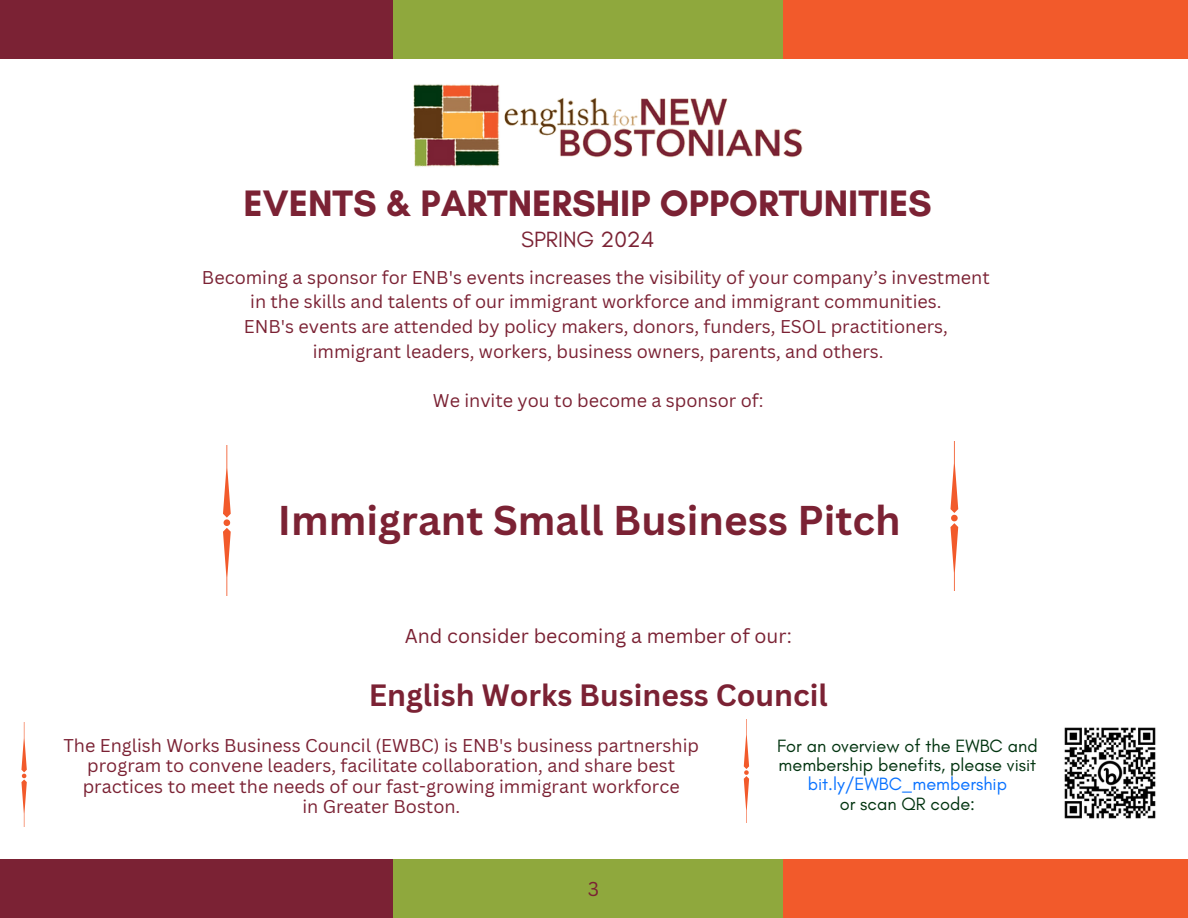
<style>
.page{position:relative;width:1188px;height:918px;background:#fff}
.page>*{position:absolute;margin:0;border:0;box-sizing:border-box;transform-origin:0 0}
.t1{font:700 40.5px "Canva Sans";color:#7b2234}
.t2{font:700 37.5px "Glacial Indifference";color:#7b2234}
.t3{font:700 30px "Canva Sans";color:#7b2234}
.t4{font:22.5px "Glacial Indifference";color:#7b2234}
.t5{font:19.5px "Canva Sans";color:#7b2234}
.t6{font:18.15px/19.4px "Glacial Indifference";color:#023410}
.t7{font:18.15px "Glacial Indifference";color:#0972ff}
.t8{font:18px/20.2px "Canva Sans";color:#7b2234;text-align:center}
</style>
<div class="page">
<img style="left:413px;top:84px;width:390px;height:83px">
<div style="left:0;top:860px;width:405px;height:58px;background:#7b2234"></div>
<div style="left:783px;top:860px;width:405px;height:58px;background:#f25a2b"></div>
<div style="left:393px;top:860px;width:390px;height:58px;background:#8fa83d"></div>
<div style="left:0;top:0;width:405px;height:58px;background:#7b2234"></div>
<div style="left:783px;top:0;width:405px;height:58px;background:#f25a2b"></div>
<div style="left:393px;top:0;width:390px;height:58px;background:#8fa83d"></div>
<svg style="left:223px;top:446px;width:8px;height:150px"></svg>
<svg style="left:950px;top:441px;width:8px;height:150px"></svg>
<svg style="left:744px;top:719px;width:5px;height:104px"></svg>
<img style="left:1064px;top:727px;width:92px;height:92px">
<svg style="left:21px;top:723px;width:6px;height:103px"></svg>
<p class="t2" style="left:244px;top:180px;width:690px">EVENTS &amp; PARTNERSHIP OPPORTUNITIES</p>
<p class="t4" style="left:521px;top:226px;width:135px">SPRING 2024</p>
<p class="t8" style="left:202px;top:266px;width:789px">Becoming a sponsor for ENB's events increases the visibility of your company’s investment</p>
<p class="t8" style="left:250px;top:291px;width:693px">in the skills and talents of our immigrant workforce and immigrant communities.</p>
<p class="t8" style="left:244px;top:316px;width:706px">ENB's events are attended by policy makers, donors, funders, ESOL practitioners,</p>
<p class="t8" style="left:313px;top:341px;width:572px">immigrant leaders, workers, business owners, parents, and others.</p>
<p class="t8" style="left:433px;top:390px;width:332px">We invite you to become a sponsor of:</p>
<p class="t1" style="left:278px;top:492px;width:624px">Immigrant Small Business Pitch</p>
<p class="t5" style="left:405px;top:622px;width:389px">And consider becoming a member of our:</p>
<p class="t3" style="left:369px;top:674px;width:461px">English Works Business Council</p>
<p class="t8" style="left:63px;top:735px;width:637px">The English Works Business Council (EWBC) is ENB's business partnership program to convene leaders, facilitate collaboration, and share best practices to meet the needs of our fast-growing immigrant workforce</p>
<p class="t8" style="left:302px;top:796px;width:160px">in Greater Boston.</p>
<p class="t6" style="left:777px;top:736px;width:262px">For an overview of the EWBC and membership benefits, please visit</p>
<p class="t7" style="left:808px;top:773px;width:201px">bit.ly/EWBC_membership</p>
<p class="t6" style="left:840px;top:794px;width:137px">or scan QR code:</p>
<p class="t5" style="left:588px;top:875px;width:13px">3</p>
</div>
